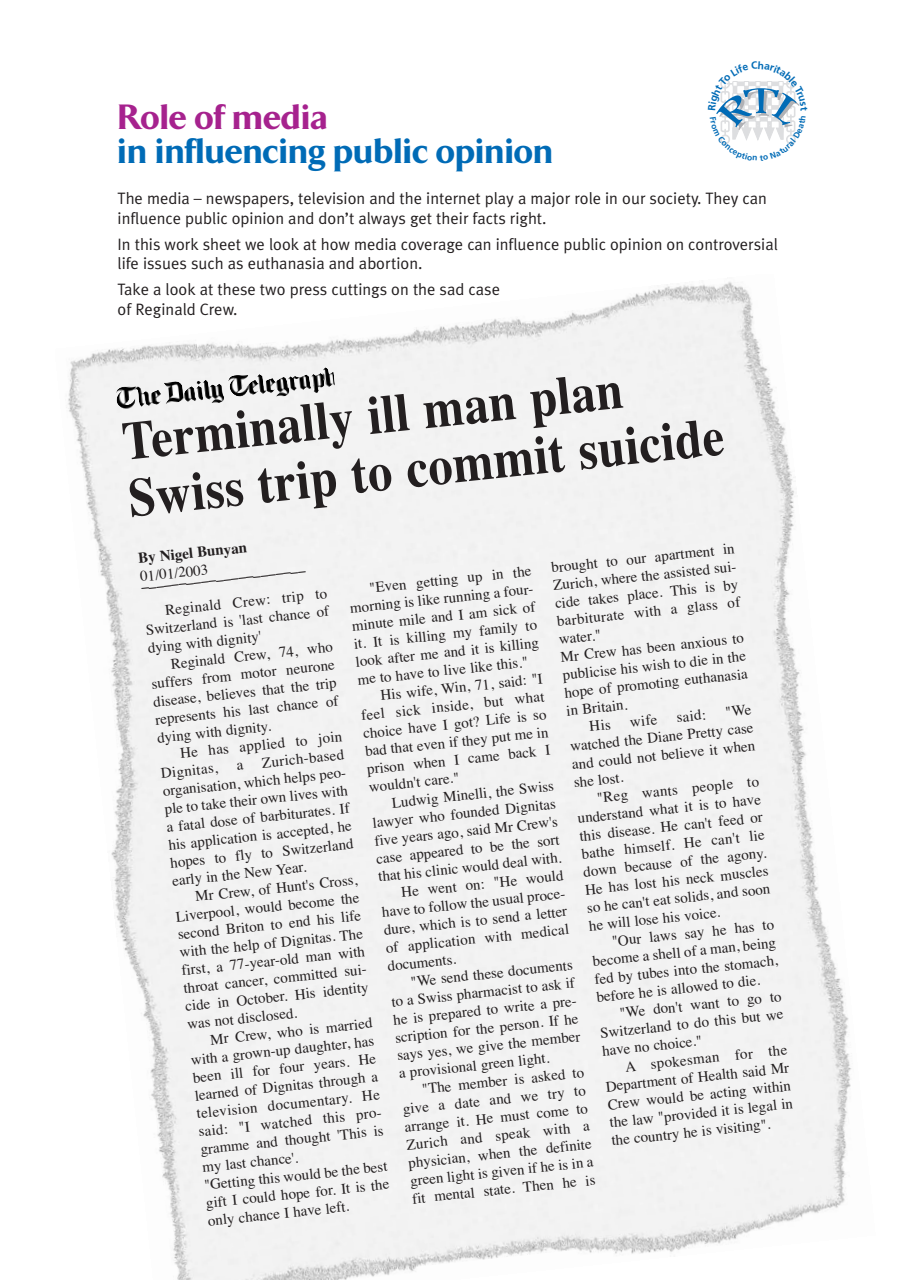
<style>
.page{position:relative;width:910px;height:1280px;background:#fff}
.page>*{position:absolute;margin:0;border:0;box-sizing:border-box;transform-origin:0 0}
.t1{font:700 54px/57px "Times";color:#231f20;scale:.9 1}
.t2{font:800 36px "TF Arrow";color:#006bb6}
.t3{font:800 36px "TF Arrow";color:#a6228e}
.t4{font:16.5px/19.8px "Meta Plus Normal";color:#231f20}
.t5{font:15px/18px "Times";color:#231f20;text-align:justify}
.t6{font:700 15px "Times";color:#231f20}
</style>
<div class="page">
<img style="left:66px;top:281px;width:786px;height:999px">
<img style="left:114px;top:367px;width:221px;height:46px">
<svg style="left:716px;top:79px;width:84px;height:65px"></svg>
<svg style="left:237px;top:763px;width:7px;height:7px"></svg>
<svg style="left:589px;top:720px;width:22px;height:11px"></svg>
<h2 class="t3" style="left:118px;top:95px;width:212px">Role of media</h2>
<h2 class="t2" style="left:118px;top:130px;width:437px">in influencing public opinion</h2>
<p class="t4" style="left:118px;top:189px;width:651px">The media – newspapers, television and the internet play a major role in our society. They can influence public opinion and don’t always get their facts right.</p>
<p class="t4" style="left:118px;top:234px;width:662px">In this work sheet we look at how media coverage can influence public opinion on controversial life issues such as euthanasia and abortion.</p>
<p class="t4" style="left:118px;top:279px;width:384px">Take a look at these two press cuttings on the sad case of Reginald Crew.</p>
<h1 class="t1" style="left:120px;top:413px;width:666px;rotate:-6deg">Terminally ill man plan<br>Swiss trip to commit suicide</h1>
<p class="t5" style="left:550px;top:558px;width:186px;rotate:-6deg">brought to our apartment in</p>
<p class="t6" style="left:137px;top:550px;width:111px;rotate:-6deg">By Nigel Bunyan</p>
<p class="t5" style="left:139px;top:567px;width:70px;rotate:-6deg">01/01/2003</p>
<p class="t5" style="left:552px;top:576px;width:188px;rotate:-6deg">Zurich, where the assisted sui-</p>
<p class="t5" style="left:347px;top:581px;width:188px;text-align:left;text-indent:21px;rotate:-6deg">"Even getting up in the morning is like running a four&shy;minute mile and I am sick of it. It is killing my family to look after me and it is killing me to have to live like this."</p>
<p class="t6" style="left:140px;top:573px;width:166px;rotate:-6deg">______________________</p>
<p class="t5" style="left:143px;top:603px;width:186px;text-indent:21px;rotate:-6deg">Reginald Crew: trip to Switzerland is 'last chance of dying with dignity'</p>
<p class="t5" style="left:554px;top:594px;width:186px;rotate:-6deg">cide takes place. This is by</p>
<p class="t5" style="left:556px;top:612px;width:186px;rotate:-6deg">barbiturate with a glass of</p>
<p class="t5" style="left:558px;top:630px;width:44px;rotate:-6deg">water."</p>
<p class="t5" style="left:560px;top:648px;width:186px;rotate:-6deg">Mr Crew has been anxious to</p>
<p class="t5" style="left:149px;top:657px;width:186px;text-indent:21px;rotate:-6deg">Reginald Crew, 74, who suffers from motor neurone disease, believes that the trip represents his last chance of dying with dignity.</p>
<p class="t5" style="left:562px;top:666px;width:186px;rotate:-6deg">publicise his wish to die in the</p>
<p class="t5" style="left:564px;top:684px;width:186px;rotate:-6deg">hope of promoting euthanasia</p>
<p class="t5" style="left:565px;top:701px;width:63px;rotate:-6deg">in Britain.</p>
<p class="t5" style="left:629px;top:713px;width:29px;rotate:-6deg">wife</p>
<p class="t5" style="left:676px;top:708px;width:31px;rotate:-6deg">said:</p>
<p class="t5" style="left:359px;top:688px;width:186px;text-indent:21px;rotate:-6deg">His wife, Win, 71, said: "I feel sick inside, but what choice have I got? Life is so bad that even if they put me in prison when I came back I wouldn't care."</p>
<p class="t5" style="left:567px;top:719px;width:186px;text-indent:158px;rotate:-6deg">"We watched the Diane Pretty case and could not believe it when she lost.</p>
<p class="t5" style="left:158px;top:746px;width:186px;text-indent:21px;rotate:-6deg">He has applied to join<br>Dignitas,</p>
<p class="t5" style="left:160px;top:764px;width:188px;text-align:left;text-indent:102px;rotate:-6deg">Zurich-based organisation, which helps peo&shy;ple to take their own lives with a fatal dose of barbiturates. If his application is accepted, he hopes to fly to Switzerland early in the New Year.</p>
<p class="t5" style="left:575px;top:791px;width:186px;text-indent:21px;rotate:-6deg">"Reg wants people to understand what it is to have this disease. He can't feed or bathe himself. He can't lie down because of the agony.<br>He has lost his neck muscles so he can't eat solids, and soon he will lose his voice.</p>
<p class="t5" style="left:391px;top:793px;width:164px;rotate:-6deg">Ludwig Minelli, the Swiss</p>
<p class="t5" style="left:372px;top:814px;width:186px;rotate:-6deg">lawyer who founded Dignitas</p>
<p class="t5" style="left:374px;top:831px;width:186px;rotate:-6deg">five years ago, said Mr Crew's</p>
<p class="t5" style="left:375px;top:849px;width:186px;rotate:-6deg">case appeared to be the sort</p>
<p class="t5" style="left:377px;top:867px;width:186px;rotate:-6deg">that his clinic would deal with.</p>
<p class="t5" style="left:400px;top:883px;width:164px;rotate:-6deg">He went on: "He would</p>
<p class="t5" style="left:173px;top:889px;width:188px;text-align:left;text-indent:21px;rotate:-6deg">Mr Crew, of Hunt's Cross,<br>Liverpool, would become the second Briton to end his life with the help of Dignitas. The first, a 77-year-old man with throat cancer, committed sui&shy;cide in October. His identity was not disclosed.</p>
<p class="t5" style="left:381px;top:903px;width:188px;rotate:-6deg">have to follow the usual proce-</p>
<p class="t5" style="left:383px;top:921px;width:186px;rotate:-6deg">dure, which is to send a letter</p>
<p class="t5" style="left:590px;top:934px;width:186px;text-indent:21px;rotate:-6deg">"Our laws say he has to become a shell of a man, being fed by tubes into the stomach, before he is allowed to die.</p>
<p class="t5" style="left:385px;top:939px;width:186px;rotate:-6deg">of application with medical</p>
<p class="t5" style="left:387px;top:957px;width:70px;rotate:-6deg">documents.</p>
<p class="t5" style="left:410px;top:972px;width:164px;rotate:-6deg">"We send these documents</p>
<p class="t5" style="left:391px;top:993px;width:186px;rotate:-6deg">to a Swiss pharmacist to ask if</p>
<p class="t5" style="left:597px;top:1006px;width:186px;text-indent:21px;rotate:-6deg">"We don't want to go to Switzerland to do this but we have no choice."</p>
<p class="t5" style="left:392px;top:1010px;width:188px;rotate:-6deg">he is prepared to write a pre-</p>
<p class="t5" style="left:394px;top:1028px;width:186px;rotate:-6deg">scription for the person. If he</p>
<p class="t5" style="left:188px;top:1033px;width:188px;text-align:left;text-indent:21px;rotate:-6deg">Mr Crew, who is married with a grown-up daughter, has been ill for four years. He learned of Dignitas through a television documentary. He said: "I watched this pro&shy;gramme and thought 'This is my last chance'.<br>"Getting this would be the best gift I could hope for. It is the only chance I have left.</p>
<p class="t5" style="left:396px;top:1046px;width:186px;rotate:-6deg">says yes, we give the member</p>
<p class="t5" style="left:603px;top:1059px;width:186px;text-indent:21px;rotate:-6deg">A spokesman for the Department of Health said Mr Crew would be acting within the law "provided it is legal in the country he is visiting".</p>
<p class="t5" style="left:398px;top:1064px;width:153px;rotate:-6deg">a provisional green light.</p>
<p class="t5" style="left:421px;top:1080px;width:164px;rotate:-6deg">"The member is asked to</p>
<p class="t5" style="left:402px;top:1100px;width:186px;rotate:-6deg">give a date and we try to</p>
<p class="t5" style="left:404px;top:1118px;width:186px;rotate:-6deg">arrange it. He must come to</p>
<p class="t5" style="left:406px;top:1136px;width:186px;rotate:-6deg">Zurich and speak with a</p>
<p class="t5" style="left:407px;top:1154px;width:186px;rotate:-6deg">physician, when the definite</p>
<p class="t5" style="left:409px;top:1172px;width:186px;rotate:-6deg">green light is given if he is in a</p>
<p class="t5" style="left:411px;top:1189px;width:186px;rotate:-6deg">fit mental state. Then he is</p>
</div>
